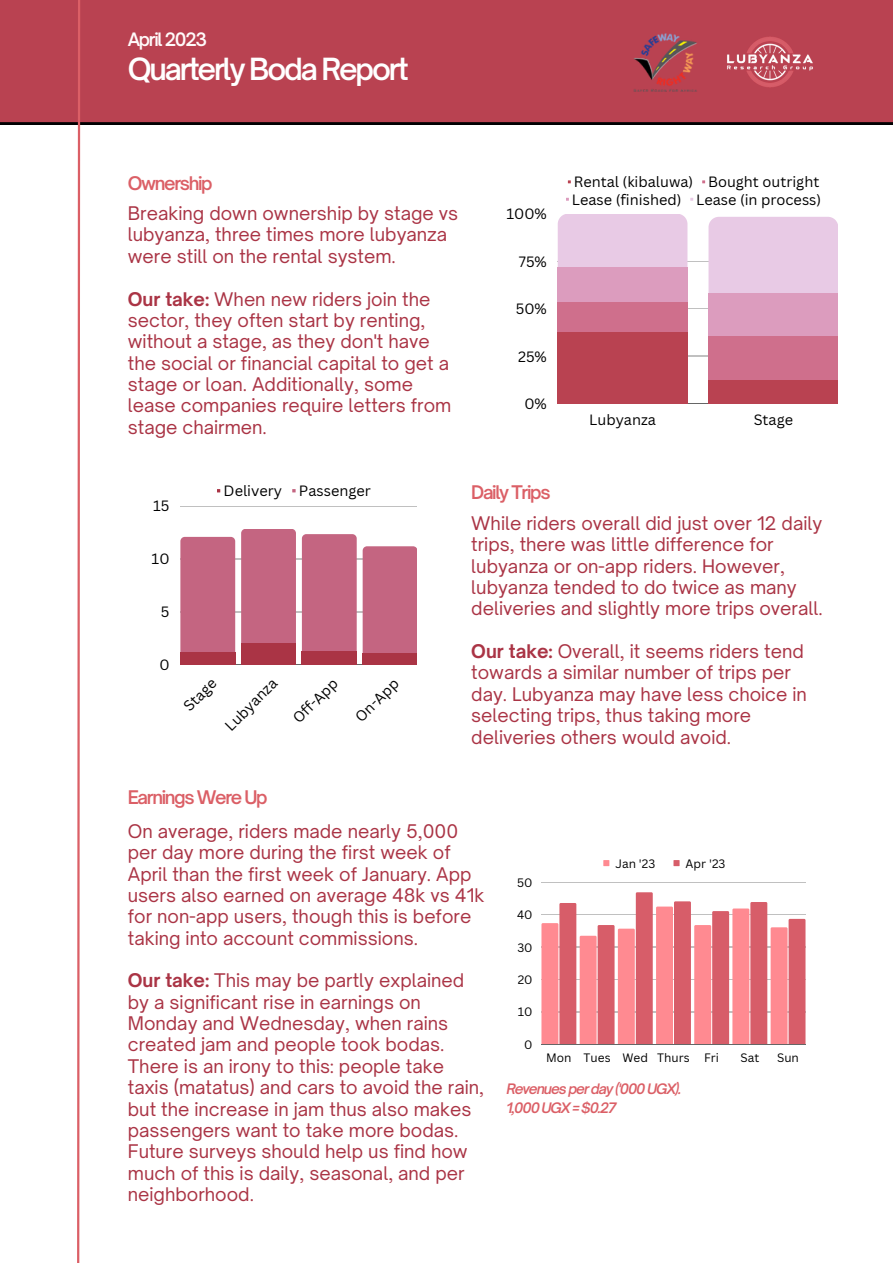
<style>
.page{position:relative;width:893px;height:1264px;background:#fff}
.page>*{position:absolute;margin:0;border:0;box-sizing:border-box;transform-origin:0 0}
.t1{font:600 29.25px "Open Sauce One";letter-spacing:-.075em;color:#fff}
.t2{font:18px/21.3px "Open Sauce One";color:#aa3445}
.t3{font:600 18px "Open Sauce One";letter-spacing:-.075em;color:#db5f66}
.t4{font:600 17.7px "Open Sauce One";letter-spacing:-.075em;color:#fffafa}
.t5{font:14.55px/17.4px "Canva Sans";color:#000}
.t6{font:italic 600 13.8px/19px "Open Sauce One";letter-spacing:-.075em;color:#db5f66}
.t7{font:11.85px "Canva Sans";color:#000}
.s1{font-weight:700}
</style>
<div class="page">
<div style="left:0;top:0;width:892px;height:124px;background:#b94251"></div>
<svg style="left:76px;top:0;width:5px;height:1262px"></svg>
<img style="left:716px;top:29px;width:109px;height:66px">
<hr style="left:557px;top:214px;width:281px;height:1px;background:#000">
<hr style="left:557px;top:261px;width:281px;height:1px;background:#000">
<hr style="left:557px;top:308px;width:281px;height:1px;background:#000">
<hr style="left:557px;top:356px;width:281px;height:1px;background:#000">
<hr style="left:557px;top:403px;width:281px;height:1px;background:#000">
<div style="left:557px;top:214px;width:130px;height:53px;background:#e8cae5"></div>
<div style="left:708px;top:217px;width:130px;height:76px;background:#e8cae5"></div>
<div style="left:557px;top:267px;width:130px;height:136px;background:#dc9cbe"></div>
<div style="left:708px;top:293px;width:130px;height:110px;background:#dc9cbe"></div>
<div style="left:557px;top:303px;width:130px;height:100px;background:#cf6f8c"></div>
<div style="left:708px;top:337px;width:130px;height:66px;background:#cf6f8c"></div>
<div style="left:557px;top:332px;width:130px;height:71px;background:#b94251"></div>
<div style="left:708px;top:380px;width:130px;height:23px;background:#b94251"></div>
<hr style="left:180px;top:506px;width:237px;height:1px;background:#000">
<hr style="left:180px;top:559px;width:237px;height:1px;background:#000">
<hr style="left:180px;top:611px;width:237px;height:1px;background:#000">
<hr style="left:180px;top:664px;width:237px;height:1px;background:#000">
<div style="left:180px;top:537px;width:55px;height:115px;background:#c46581"></div>
<div style="left:241px;top:529px;width:55px;height:114px;background:#c46581"></div>
<svg style="left:302px;top:534px;width:115px;height:119px;background:#c9748d"></svg>
<div style="left:180px;top:652px;width:55px;height:12px;background:#aa3445"></div>
<div style="left:241px;top:643px;width:55px;height:21px;background:#aa3445"></div>
<div style="left:302px;top:651px;width:55px;height:13px;background:#aa3445"></div>
<div style="left:362px;top:653px;width:55px;height:11px;background:#aa3445"></div>
<svg style="left:603px;top:860px;width:6px;height:6px"></svg>
<svg style="left:673px;top:860px;width:6px;height:6px"></svg>
<hr style="left:541px;top:881px;width:264px;height:1px;background:#000">
<hr style="left:541px;top:914px;width:264px;height:1px;background:#000">
<hr style="left:541px;top:946px;width:264px;height:1px;background:#000">
<hr style="left:541px;top:979px;width:264px;height:1px;background:#000">
<hr style="left:541px;top:1011px;width:264px;height:1px;background:#000">
<hr style="left:541px;top:1043px;width:264px;height:1px;background:#000">
<svg style="left:541px;top:903px;width:93px;height:141px"></svg>
<svg style="left:636px;top:892px;width:16px;height:1px"></svg>
<svg style="left:656px;top:901px;width:149px;height:143px;background:#ed8991"></svg>
<img style="left:632px;top:29px;width:65px;height:65px">
<p class="t4" style="left:128px;top:28px;width:81px">April 2023</p>
<h1 class="t1" style="left:128px;top:50px;width:282px">Quarterly Boda Report</h1>
<p class="t3" style="left:128px;top:172px;width:86px">Ownership</p>
<p class="t2" style="left:128px;top:202px;width:332px">Breaking down ownership by stage vs lubyanza, three times more lubyanza were still on the rental system.</p>
<p class="t2" style="left:128px;top:288px;width:325px"><span class="s1">Our take:</span> When new riders join the sector, they often start by renting, without a stage, as they don't have the social or financial capital to get a stage or loan. Additionally, some lease companies require letters from stage chairmen.</p>
<p class="t5" style="left:506px;top:205px;width:42px">100%</p>
<p class="t5" style="left:519px;top:252px;width:30px">75%</p>
<p class="t5" style="left:516px;top:300px;width:33px">50%</p>
<p class="t5" style="left:518px;top:347px;width:30px">25%</p>
<p class="t5" style="left:524px;top:394px;width:24px">0%</p>
<p class="t5" style="left:571px;top:173px;width:251px">Rental (kibaluwa) Bought outright<br>Lease (finished) Lease (in process)</p>
<p class="t5" style="left:589px;top:410px;width:68px">Lubyanza</p>
<p class="t5" style="left:753px;top:410px;width:41px">Stage</p>
<p class="t5" style="left:153px;top:497px;width:18px">15</p>
<p class="t5" style="left:152px;top:550px;width:19px">10</p>
<p class="t5" style="left:224px;top:482px;width:149px">Delivery Passenger</p>
<p class="t5" style="left:161px;top:603px;width:10px">5</p>
<p class="t5" style="left:159px;top:655px;width:12px">0</p>
<p class="t5" style="left:180px;top:702px;width:41px;rotate:-45deg">Stage</p>
<p class="t5" style="left:221px;top:721px;width:68px;rotate:-45deg">Lubyanza</p>
<p class="t5" style="left:289px;top:714px;width:58px;rotate:-45deg">Of -App</p>
<p class="t5" style="left:351px;top:712px;width:56px;rotate:-45deg">On-App</p>
<p class="t3" style="left:471px;top:481px;width:81px">Daily Trips</p>
<p class="t2" style="left:471px;top:512px;width:353px">While riders overall did just over 12 daily trips, there was little difference for lubyanza or on-app riders. However, lubyanza tended to do twice as many deliveries and slightly more trips overall.</p>
<p class="t2" style="left:471px;top:640px;width:337px"><span class="s1">Our take:</span> Overall, it seems riders tend towards a similar number of trips per day. Lubyanza may have less choice in selecting trips, thus taking more deliveries others would avoid.</p>
<p class="t3" style="left:128px;top:786px;width:141px">Earnings Were Up</p>
<p class="t2" style="left:128px;top:820px;width:358px">On average, riders made nearly 5,000 per day more during the first week of April than the first week of January. App users also earned on average 48k vs 41k for non-app users, though this is before taking into account commissions.</p>
<p class="t2" style="left:128px;top:969px;width:357px"><span class="s1">Our take:</span> This may be partly explained by a significant rise in earnings on Monday and Wednesday, when rains created jam and people took bodas.<br>There is an irony to this: people take taxis (matatus) and cars to avoid the rain, but the increase in jam thus also makes passengers want to take more bodas.<br>Future surveys should help us find how much of this is daily, seasonal, and per neighborhood.</p>
<p class="t7" style="left:615px;top:855px;width:41px">Jan '23</p>
<p class="t7" style="left:685px;top:855px;width:41px">Apr '23</p>
<p class="t7" style="left:517px;top:874px;width:17px">50</p>
<p class="t7" style="left:517px;top:906px;width:17px">40</p>
<p class="t7" style="left:517px;top:938px;width:17px">30</p>
<p class="t7" style="left:517px;top:971px;width:16px">20</p>
<p class="t7" style="left:518px;top:1003px;width:16px">10</p>
<p class="t7" style="left:524px;top:1036px;width:10px">0</p>
<p class="t6" style="left:506px;top:1078px;width:177px">Revenues per day ('000 UGX).<br>1,000 UGX = $0.27</p>
<p class="t7" style="left:546px;top:1048px;width:174px">Mon Tues Wed Thurs Fri</p>
<p class="t7" style="left:740px;top:1048px;width:20px">Sat</p>
<p class="t7" style="left:777px;top:1048px;width:23px">Sun</p>
</div>
